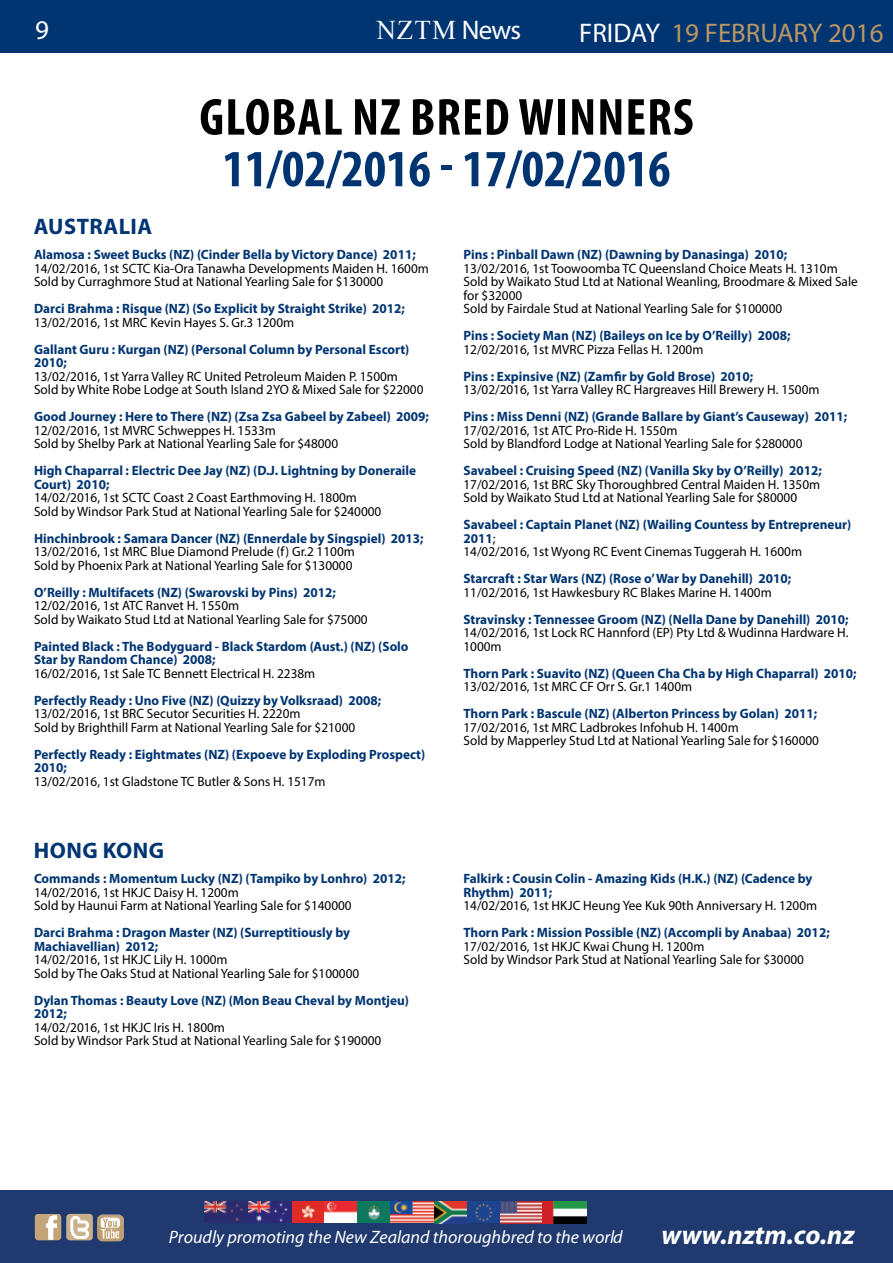
<style>
.page{position:relative;width:893px;height:1263px;background:#fff}
.page>*{position:absolute;margin:0;border:0;box-sizing:border-box;transform-origin:0 0}
.t1{font:700 condensed 52.5px "Myriad Pro";color:#003572}
.t2{font:700 condensed 52.5px "Myriad Pro";letter-spacing:.02em;color:#000}
.t3{font:27px "Myriad Pro";color:#ba9764}
.t4{font:italic 700 27px "Myriad Pro";color:#fff}
.t5{font:27px "Times New Roman";color:#fff}
.t6{font:27px "Myriad Pro";color:#fff}
.t7{font:700 22.5px "Myriad Pro";letter-spacing:.02em;color:#003572}
.t8{font:italic 18px "Myriad Pro";color:#fff}
.t9{font:13.5px/13.5px "Myriad Pro";color:#000}
.t10{font:700 13.5px/13.5px "Myriad Pro";color:#003572}
.s1{font-family:"Myriad Pro"}
.s2{color:#fff}
.s3{font-weight:400;color:#000}
</style>
<div class="page">
<div style="left:0;top:1191px;width:893px;height:72px;background:#203a6f"></div>
<img style="left:97px;top:1214px;width:27px;height:27px">
<img style="left:66px;top:1214px;width:27px;height:26px">
<img style="left:35px;top:1214px;width:26px;height:26px">
<img style="left:205px;top:1201px;width:381px;height:22px">
<div style="left:0;top:0;width:893px;height:53px;background:#003572"></div>
<h2 class="t6" style="left:35px;top:14px;width:15px">9</h2>
<h2 class="t5" style="left:376px;top:11px;width:146px">NZTM <span class="s1">News</span></h2>
<h2 class="t3" style="left:579px;top:16px;width:306px"><span class="s2">FRIDAY</span> 19 FEBRUARY 2016</h2>
<h3 class="t7" style="left:34px;top:212px;width:120px">Australia</h3>
<h1 class="t2" style="left:199px;top:84px;width:496px">GLOBAL NZ BRED WINN ERS</h1>
<h1 class="t1" style="left:222px;top:136px;width:449px">11/02/2016 - 17/02/2016</h1>
<p class="t10" style="left:34px;top:247px;width:383px">Alamosa : Sweet Bucks (NZ) (Cinder Bella by Victory Dance) 2011;</p>
<p class="t9" style="left:34px;top:261px;width:396px">14/02/2016, 1st SCTC Kia-Ora Tanawha Developments Maiden H. 1600m<br>Sold by Curraghmore Stud at National Yearling Sale for $130000</p>
<p class="t10" style="left:34px;top:301px;width:373px">Darci Brahma : Risque (NZ) (So Explicit by Straight Strike) 2012;</p>
<p class="t9" style="left:34px;top:315px;width:262px">13/02/2016, 1st MRC Kevin Hayes S. Gr.3 1200m</p>
<p class="t10" style="left:34px;top:342px;width:377px">Gallant Guru : Kurgan (NZ) (Personal Column by Personal Escort)<br>2010;</p>
<p class="t9" style="left:34px;top:369px;width:391px">13/02/2016, 1st Yarra Valley RC United Petroleum Maiden P. 1500m<br>Sold by White Robe Lodge at South Island 2YO &amp; Mixed Sale for $22000</p>
<p class="t10" style="left:34px;top:409px;width:397px">Good Journey : Here to There (NZ) (Zsa Zsa Gabeel by Zabeel) 2009;</p>
<p class="t9" style="left:34px;top:423px;width:306px">12/02/2016, 1st MVRC Schweppes H. 1533m<br>Sold by Shelby Park at National Yearling Sale for $48000</p>
<p class="t10" style="left:34px;top:463px;width:384px">High Chaparral : Electric Dee Jay (NZ) (D.J. Lightning by Doneraile<br>Court) 2010;</p>
<p class="t9" style="left:34px;top:490px;width:349px">14/02/2016, 1st SCTC Coast 2 Coast Earthmoving H. 1800m<br>Sold by Windsor Park Stud at National Yearling Sale for $240000</p>
<p class="t10" style="left:34px;top:531px;width:391px">Hinchinbrook : Samara Dancer (NZ) (Ennerdale by Singspiel) 2013;</p>
<p class="t9" style="left:34px;top:544px;width:322px">13/02/2016, 1st MRC Blue Diamond Prelude (f) Gr.2 1100m<br>Sold by Phoenix Park at National Yearling Sale for $130000</p>
<p class="t10" style="left:34px;top:585px;width:303px">O’Reilly : Multifacets (NZ) (Swarovski by Pins) 2012;</p>
<p class="t9" style="left:34px;top:598px;width:335px">12/02/2016, 1st ATC Ranvet H. 1550m<br>Sold by Waikato Stud Ltd at National Yearling Sale for $75000</p>
<p class="t10" style="left:34px;top:639px;width:376px">Painted Black : The Bodyguard - Black Stardom (Aust.) (NZ) (Solo<br>Star by Random Chance) 2008;</p>
<p class="t9" style="left:34px;top:666px;width:283px">16/02/2016, 1st Sale TC Bennett Electrical H. 2238m</p>
<p class="t10" style="left:34px;top:693px;width:349px">Perfectly Ready : Uno Five (NZ) (Quizzy by Volksraad) 2008;</p>
<p class="t9" style="left:34px;top:706px;width:323px">13/02/2016, 1st BRC Secutor Securities H. 2220m<br>Sold by Brighthill Farm at National Yearling Sale for $21000</p>
<p class="t10" style="left:34px;top:747px;width:393px">Perfectly Ready : Eightmates (NZ) (Expoeve by Exploding Prospect)<br>2010;</p>
<p class="t9" style="left:34px;top:774px;width:293px">13/02/2016, 1st Gladstone TC Butler &amp; Sons H. 1517m</p>
<h3 class="t7" style="left:34px;top:836px;width:17px">HON</h3>
<h3 class="t7" style="left:82px;top:836px;width:83px">G KON G</h3>
<p class="t10" style="left:34px;top:871px;width:373px">Commands : Momentum Lucky (NZ) (Tampiko by Lonhro) 2012;</p>
<p class="t9" style="left:34px;top:885px;width:319px">14/02/2016, 1st HKJC Daisy H. 1200m<br>Sold by Haunui Farm at National Yearling Sale for $140000</p>
<p class="t10" style="left:34px;top:925px;width:318px">Darci Brahma : Dragon Master (NZ) (Surreptitiously by<br>Machiavellian) 2012;</p>
<p class="t9" style="left:34px;top:953px;width:327px">14/02/2016, 1st HKJC Lily H. 1000m<br>Sold by The Oaks Stud at National Yearling Sale for $100000</p>
<p class="t10" style="left:34px;top:993px;width:376px">Dylan Thomas : Beauty Love (NZ) (Mon Beau Cheval by Montjeu)<br>2012;</p>
<p class="t9" style="left:34px;top:1020px;width:349px">14/02/2016, 1st HKJC Iris H. 1800m<br>Sold by Windsor Park Stud at National Yearling Sale for $190000</p>
<p class="t10" style="left:463px;top:247px;width:325px">Pins : Pinball Dawn (NZ) (Dawning by Danasinga) 2010;</p>
<p class="t9" style="left:463px;top:261px;width:396px">13/02/2016, 1st Toowoomba TC Queensland Choice Meats H. 1310m Sold by Waikato Stud Ltd at National Weanling, Broodmare &amp; Mixed Sale for $32000<br>Sold by Fairdale Stud at National Yearling Sale for $100000</p>
<p class="t10" style="left:463px;top:328px;width:328px">Pins : Society Man (NZ) (Baileys on Ice by O’Reilly) 2008;</p>
<p class="t9" style="left:463px;top:342px;width:241px">12/02/2016, 1st MVRC Pizza Fellas H. 1200m</p>
<p class="t10" style="left:463px;top:369px;width:291px">Pins : Expinsive (NZ) (Zamfir by Gold Brose) 2010;</p>
<p class="t9" style="left:463px;top:382px;width:358px">13/02/2016, 1st Yarra Valley RC Hargreaves Hill Brewery H. 1500m</p>
<p class="t10" style="left:463px;top:409px;width:385px">Pins : Miss Denni (NZ) (Grande Ballare by Giant’s Causeway) 2011;</p>
<p class="t9" style="left:463px;top:423px;width:340px">17/02/2016, 1st ATC Pro-Ride H. 1550m<br>Sold by Blandford Lodge at National Yearling Sale for $280000</p>
<p class="t10" style="left:463px;top:463px;width:360px">Savabeel : Cruising Speed (NZ) (Vanilla Sky by O’Reilly) 2012;</p>
<p class="t9" style="left:463px;top:477px;width:358px">17/02/2016, 1st BRC Sky Thoroughbred Central Maiden H. 1350m<br>Sold by Waikato Stud Ltd at National Yearling Sale for $80000</p>
<p class="t10" style="left:463px;top:517px;width:389px">Savabeel : Captain Planet (NZ) (Wailing Countess by Entrepreneur)<br>2011<span class="s3">;<br>14/02/2016, 1st Wyong RC Event Cinemas Tuggerah H. 1600m</span></p>
<p class="t10" style="left:463px;top:571px;width:329px">Starcraft : Star Wars (NZ) (Rose o’ War by Danehill) 2010;</p>
<p class="t9" style="left:463px;top:585px;width:310px">11/02/2016, 1st Hawkesbury RC Blakes Marine H. 1400m</p>
<p class="t10" style="left:463px;top:612px;width:387px">Stravinsky : Tennessee Groom (NZ) (Nella Dane by Danehill) 2010;</p>
<p class="t9" style="left:463px;top:625px;width:387px">14/02/2016, 1st Lock RC Hannford (EP) Pty Ltd &amp; Wudinna Hardware H.<br>1000m</p>
<p class="t10" style="left:463px;top:666px;width:395px">Thorn Park : Suavito (NZ) (Queen Cha Cha by High Chaparral) 2010;</p>
<p class="t9" style="left:463px;top:679px;width:230px">13/02/2016, 1st MRC CF Orr S. Gr.1 1400m</p>
<p class="t10" style="left:463px;top:706px;width:355px">Thorn Park : Bascule (NZ) (Alberton Princess by Golan) 2011;</p>
<p class="t9" style="left:463px;top:720px;width:357px">17/02/2016, 1st MRC Ladbrokes Infohub H. 1400m<br>Sold by Mapperley Stud Ltd at National Yearling Sale for $160000</p>
<p class="t10" style="left:463px;top:871px;width:350px">Falkirk : Cousin Colin - Amazing Kids (H.K.) (NZ) (Cadence by<br>Rhythm) 2011;</p>
<p class="t9" style="left:463px;top:899px;width:355px">14/02/2016, 1st HKJC Heung Yee Kuk 90th Anniversary H. 1200m</p>
<p class="t10" style="left:463px;top:925px;width:368px">Thorn Park : Mission Possible (NZ) (Accompli by Anabaa) 2012;</p>
<p class="t9" style="left:463px;top:939px;width:342px">17/02/2016, 1st HKJC Kwai Chung H. 1200m<br>Sold by Windsor Park Stud at National Yearling Sale for $30000</p>
<h3 class="t8" style="left:169px;top:1226px;width:455px">Proudly promoting the New Zealand thoroughbred to the world</h3>
<h2 class="t4" style="left:661px;top:1217px;width:195px">www.nztm.co.nz</h2>
</div>
